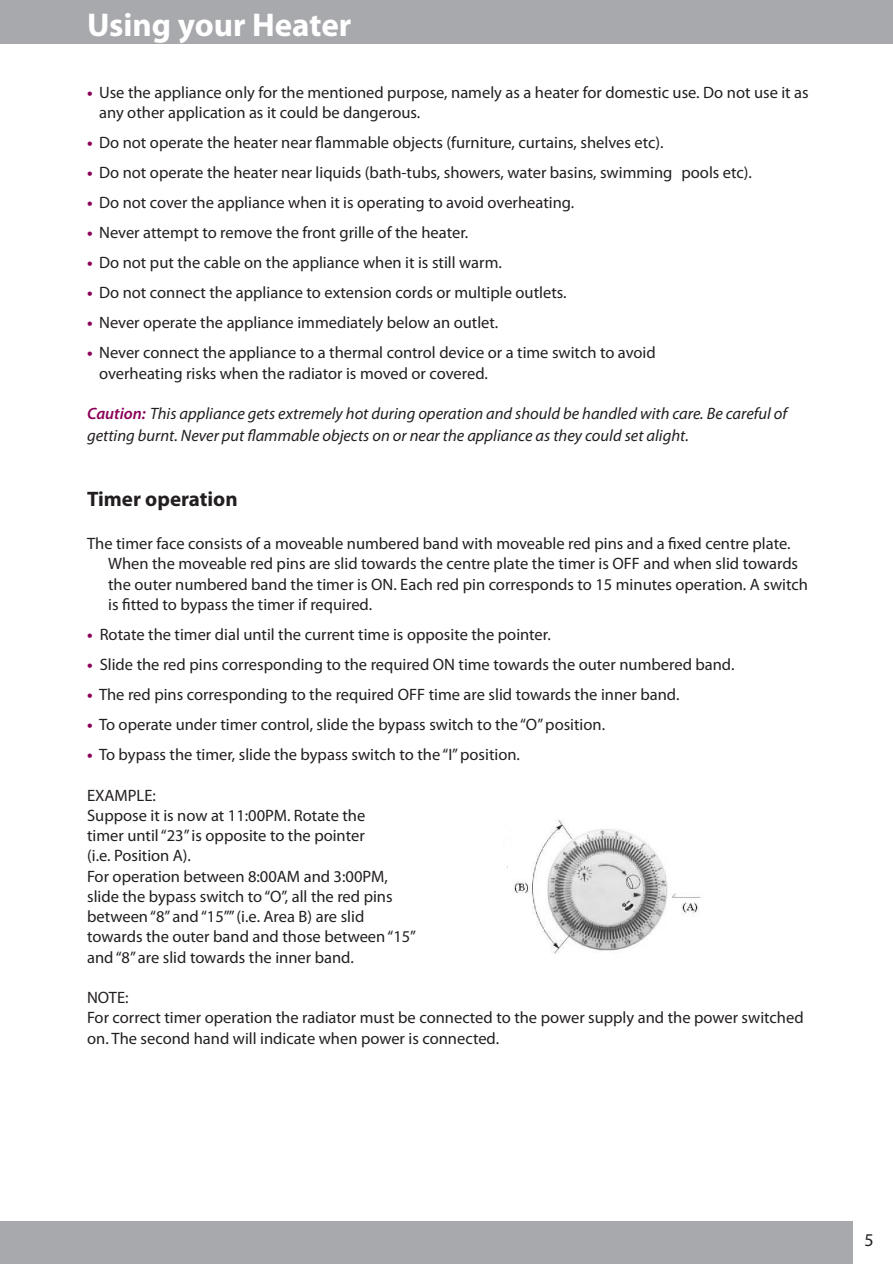
<style>
.page{position:relative;width:893px;height:1264px;background:#fff}
.page>*{position:absolute;margin:0;border:0;box-sizing:border-box;transform-origin:0 0}
.t1{font:700 33px "Myriad Pro";color:#fff}
.t2{font:700 21px "Myriad Pro";color:#231f20}
.t3{font:18px "Myriad Pro";color:#231f20}
.t4{font:16.5px/20.2px "Myriad Pro";color:#231f20}
.t5{font:italic 16.5px/21.6px "Myriad Pro";color:#231f20}
.s1{font-weight:700;color:#8b0159}
.s2{font-weight:600;color:#8b0159}
</style>
<div class="page">
<div style="left:0;top:0;width:892px;height:43px;background:#a8a9ad"></div>
<div style="left:0;top:1221px;width:852px;height:43px;background:#a8a9ad"></div>
<img style="left:507px;top:820px;width:194px;height:134px">
<p class="t1" style="left:87px;top:3px;width:266px">Using your Heater</p>
<p class="t4" style="left:99px;top:82px;width:711px;text-indent:-12px"><span class="s1">•</span> Use the appliance only for the mentioned purpose, namely as a heater for domestic use. Do not use it as any other application as it could be dangerous.</p>
<p class="t4" style="left:87px;top:132px;width:578px"><span class="s1">•</span> Do not operate the heater near flammable objects (furniture, curtains, shelves etc).</p>
<p class="t4" style="left:87px;top:162px;width:666px"><span class="s1">•</span> Do not operate the heater near liquids (bath-tubs, showers, water basins, swimming pools etc).</p>
<p class="t4" style="left:87px;top:192px;width:488px"><span class="s1">•</span> Do not cover the appliance when it is operating to avoid overheating.</p>
<p class="t4" style="left:87px;top:222px;width:382px"><span class="s1">•</span> Never attempt to remove the front grille of the heater.</p>
<p class="t4" style="left:87px;top:252px;width:416px"><span class="s1">•</span> Do not put the cable on the appliance when it is still warm.</p>
<p class="t4" style="left:87px;top:282px;width:481px"><span class="s1">•</span> Do not connect the appliance to extension cords or multiple outlets.</p>
<p class="t4" style="left:87px;top:312px;width:412px"><span class="s1">•</span> Never operate the appliance immediately below an outlet.</p>
<p class="t4" style="left:99px;top:342px;width:558px;text-indent:-12px"><span class="s1">•</span> Never connect the appliance to a thermal control device or a time switch to avoid overheating risks when the radiator is moved or covered.</p>
<p class="t5" style="left:87px;top:402px;width:701px"><span class="s2">Caution:</span> This appliance gets extremely hot during operation and should be handled with care. Be careful of getting burnt. Never put flammable objects on or near the appliance as they could set alight.</p>
<p class="t2" style="left:87px;top:486px;width:152px">Timer operation</p>
<p class="t4" style="left:108px;top:533px;width:701px;text-indent:-21px">The timer face consists of a moveable numbered band with moveable red pins and a fixed centre plate.<br>When the moveable red pins are slid towards the centre plate the timer is OFF and when slid towards the outer numbered band the timer is ON. Each red pin corresponds to 15 minutes operation. A switch is fitted to bypass the timer if required.</p>
<p class="t4" style="left:87px;top:624px;width:465px"><span class="s1">•</span> Rotate the timer dial until the current time is opposite the pointer.</p>
<p class="t4" style="left:87px;top:654px;width:649px"><span class="s1">•</span> Slide the red pins corresponding to the required ON time towards the outer numbered band.</p>
<p class="t4" style="left:87px;top:684px;width:593px"><span class="s1">•</span> The red pins corresponding to the required OFF time are slid towards the inner band.</p>
<p class="t4" style="left:87px;top:714px;width:519px"><span class="s1">•</span> To operate under timer control, slide the bypass switch to the “O” position.</p>
<p class="t4" style="left:87px;top:744px;width:434px"><span class="s1">•</span> To bypass the timer, slide the bypass switch to the “I” position.</p>
<p class="t4" style="left:87px;top:784px;width:70px">EXAMPLE:</p>
<p class="t4" style="left:87px;top:805px;width:280px">Suppose it is now at 11:00PM. Rotate the</p>
<p class="t4" style="left:87px;top:825px;width:279px">timer until “23” is opposite to the pointer</p>
<p class="t4" style="left:87px;top:845px;width:105px">(i.e. Position A).</p>
<p class="t4" style="left:87px;top:865px;width:302px">For operation between 8:00AM and 3:00PM,</p>
<p class="t4" style="left:87px;top:886px;width:307px">slide the bypass switch to “O”, all the red pins</p>
<p class="t4" style="left:87px;top:906px;width:279px">between “8” and “15”” (i.e. Area B) are slid</p>
<p class="t4" style="left:87px;top:926px;width:330px">towards the outer band and those between “15”</p>
<p class="t4" style="left:87px;top:946px;width:268px">and “8” are slid towards the inner band.</p>
<p class="t4" style="left:87px;top:987px;width:43px">NOTE:</p>
<p class="t4" style="left:87px;top:1007px;width:718px">For correct timer operation the radiator must be connected to the power supply and the power switched on. The second hand will indicate when power is connected.</p>
<p class="t3" style="left:864px;top:1228px;width:11px">5</p>
</div>
